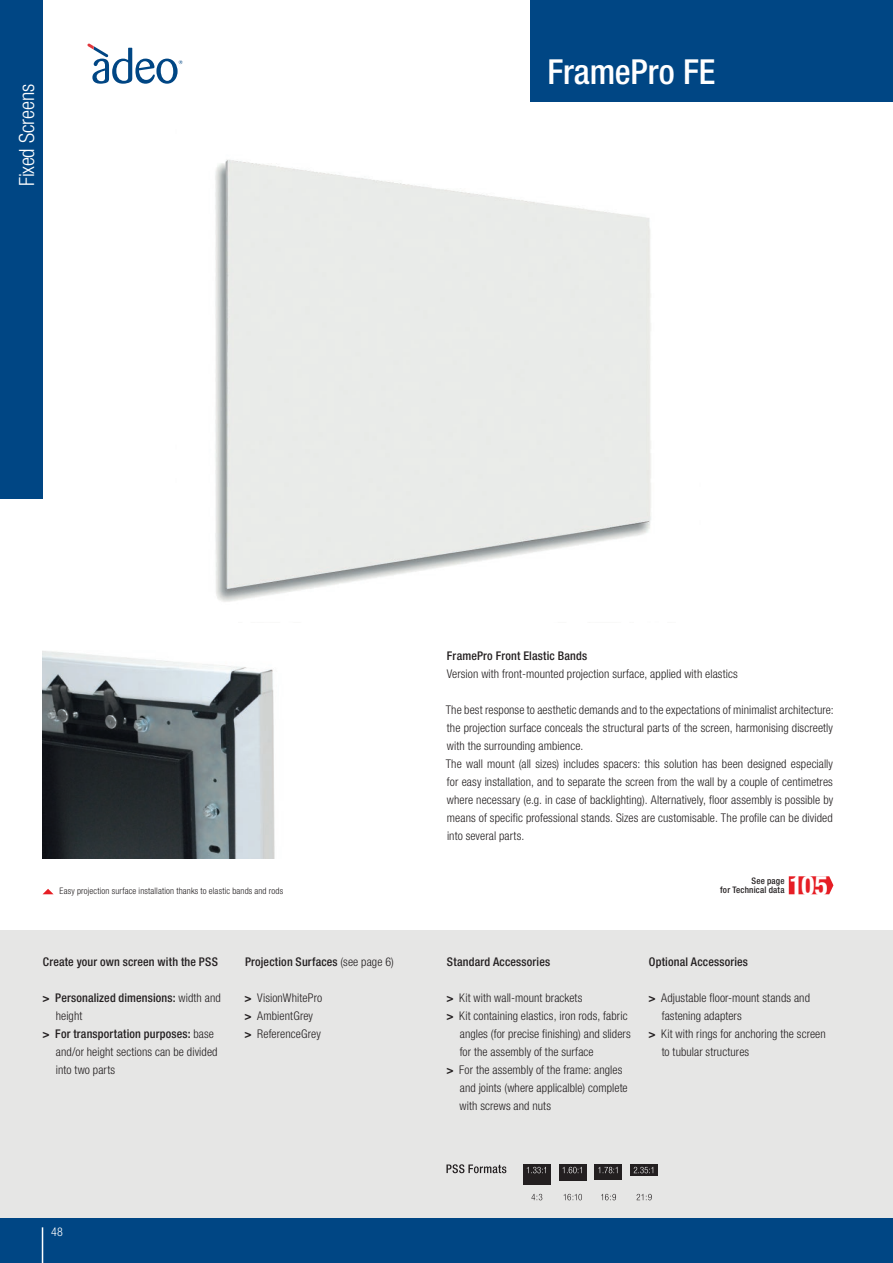
<style>
.page{position:relative;width:893px;height:1263px;background:#fff}
.page>*{position:absolute;margin:0;border:0;box-sizing:border-box;transform-origin:0 0}
.t1{font:500 condensed 34.5px "Helvetica Neue";letter-spacing:-.005em;color:#fff}
.t2{font:700 condensed 27px "Helvetica Neue LT Pro";color:#fff}
.t3{font:300 condensed 21px "Helvetica Neue LT Pro";letter-spacing:-.01em;color:#fff}
.t4{font:300 condensed 12px/18px "Helvetica Neue LT Pro";letter-spacing:.01em;color:#231f20}
.t5{font:500 condensed 12px/18px "Helvetica Neue LT Pro";letter-spacing:.015em;color:#231f20}
.t6{font:300 condensed 12px "Helvetica Neue LT Pro";color:#fff}
.t7{font:300 condensed 9px "Helvetica Neue LT Pro";letter-spacing:.015em;color:#231f20}
.t8{font:500 condensed 9px "Helvetica Neue LT Pro";letter-spacing:.02em;color:#231f20}
.s1{font-weight:700;font-stretch:normal}
.s2{font-weight:300}
.s3{font-weight:500}
</style>
<div class="page">
<div style="left:0;top:930px;width:893px;height:333px;background:#e6e6e5"></div>
<div style="left:0;top:1218px;width:893px;height:45px;background:#004684"></div>
<hr style="left:42px;top:1227px;width:1px;height:36px;background:#fff">
<div style="left:0;top:0;width:43px;height:498px;background:#004684"></div>
<div style="left:530px;top:0;width:363px;height:102px;background:#004684"></div>
<svg style="left:87px;top:43px;width:96px;height:41px"></svg>
<img style="left:215px;top:159px;width:436px;height:443px">
<img style="left:43px;top:651px;width:232px;height:207px">
<svg style="left:43px;top:889px;width:10px;height:5px"></svg>
<svg style="left:446px;top:1164px;width:60px;height:9px"></svg>
<svg style="left:637px;top:1194px;width:15px;height:6px"></svg>
<svg style="left:631px;top:1164px;width:27px;height:12px"></svg>
<svg style="left:634px;top:1167px;width:19px;height:6px"></svg>
<svg style="left:563px;top:1194px;width:19px;height:6px"></svg>
<div style="left:559px;top:1164px;width:27px;height:17px;background:#231f20"></div>
<svg style="left:562px;top:1167px;width:20px;height:6px"></svg>
<svg style="left:601px;top:1194px;width:15px;height:6px"></svg>
<div style="left:595px;top:1164px;width:27px;height:15px;background:#231f20"></div>
<svg style="left:598px;top:1167px;width:19px;height:6px"></svg>
<svg style="left:531px;top:1194px;width:11px;height:6px"></svg>
<div style="left:523px;top:1164px;width:27px;height:20px;background:#231f20"></div>
<svg style="left:527px;top:1167px;width:19px;height:6px"></svg>
<svg style="left:789px;top:876px;width:44px;height:18px"></svg>
<h3 class="t3" style="left:15px;top:186px;width:104px;rotate:-90deg">Fixed Screens</h3>
<p class="t1" style="left:547px;top:51px;width:169px">FramePro FE</p>
<p class="t7" style="left:60px;top:886px;width:225px">Easy projection surface installation thanks to elastic bands and rods</p>
<p class="t5" style="left:43px;top:953px;width:177px">Create your own screen with the PSS</p>
<p class="t5" style="left:56px;top:989px;width:167px;text-indent:-13px"><span class="s1">&gt;</span> Personalized dimensions: <span class="s2">width and height</span></p>
<p class="t4" style="left:56px;top:1025px;width:163px;text-indent:-13px"><span class="s1">&gt;</span> <span class="s3">For transportation purposes:</span> base and/or height sections can be divided into two parts</p>
<p class="t5" style="left:245px;top:953px;width:150px">Projection Surfaces <span class="s2">(see page 6)</span></p>
<p class="t4" style="left:245px;top:989px;width:79px"><span class="s1">&gt;</span> VisionWhitePro</p>
<p class="t4" style="left:245px;top:1007px;width:70px"><span class="s1">&gt;</span> AmbientGrey</p>
<p class="t4" style="left:245px;top:1025px;width:78px"><span class="s1">&gt;</span> ReferenceGrey</p>
<p class="t6" style="left:51px;top:1225px;width:13px">48</p>
<p class="t5" style="left:447px;top:647px;width:142px">FramePro Front Elastic Bands</p>
<p class="t4" style="left:447px;top:665px;width:293px">Version with front-mounted projection surface, applied with elastics</p>
<p class="t4" style="left:446px;top:701px;width:390px;text-align:justify">The best response to aesthetic demands and to the expectations of minimalist architecture: the projection surface conceals the structural parts of the screen, harmonising discreetly with the surrounding ambience.</p>
<p class="t4" style="left:446px;top:755px;width:389px;text-align:justify">The wall mount (all sizes) includes spacers: this solution has been designed especially for easy installation, and to separate the screen from the wall by a couple of centimetres where necessary (e.g. in case of backlighting). Alternatively, floor assembly is possible by means of specific professional stands. Sizes are customisable. The profile can be divided into several parts.</p>
<p class="t8" style="left:751px;top:875px;width:35px">See page</p>
<p class="t8" style="left:720px;top:884px;width:66px">for Technical data</p>
<p class="t2" style="left:790px;top:869px;width:39px">105</p>
<p class="t5" style="left:447px;top:953px;width:105px">Standard Accessories</p>
<p class="t4" style="left:447px;top:989px;width:137px"><span class="s1">&gt;</span> Kit with wall-mount brackets</p>
<p class="t4" style="left:460px;top:1007px;width:173px;text-indent:-13px"><span class="s1">&gt;</span> Kit containing elastics, iron rods, fabric angles (for precise finishing) and sliders for the assembly of the surface</p>
<p class="t4" style="left:460px;top:1061px;width:170px;text-indent:-13px"><span class="s1">&gt;</span> For the assembly of the frame: angles and joints (where applicalble) complete with screws and nuts</p>
<p class="t5" style="left:649px;top:953px;width:101px">Optional Accessories</p>
<p class="t4" style="left:662px;top:989px;width:150px;text-indent:-13px"><span class="s1">&gt;</span> Adjustable floor-mount stands and fastening adapters</p>
<p class="t4" style="left:662px;top:1025px;width:166px;text-indent:-13px"><span class="s1">&gt;</span> Kit with rings for anchoring the screen to tubular structures</p>
</div>
